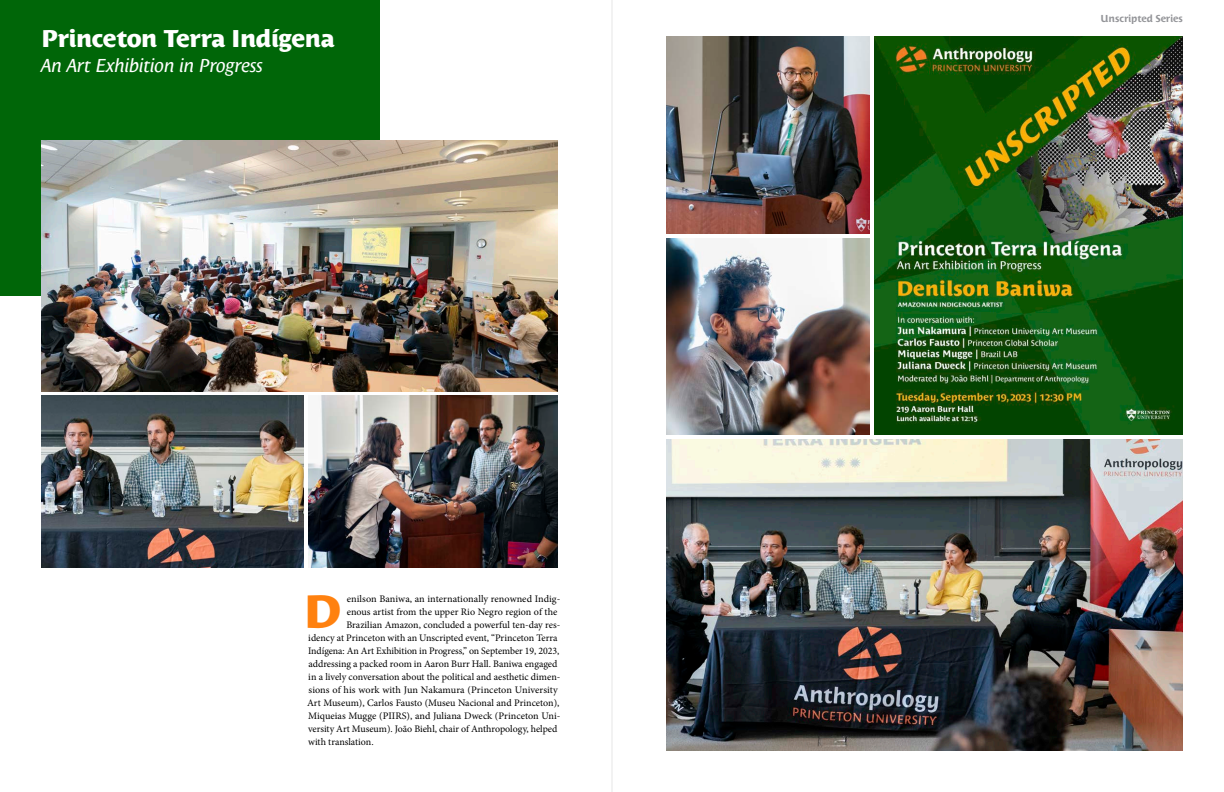
<style>
.page{position:relative;width:1224px;height:792px;background:#fff}
.page>*{position:absolute;margin:0;border:0;box-sizing:border-box;transform-origin:0 0}
.Body_Text_DP{font:800 46.4px "Costa Std";color:#ff810f}
.Section_Title_Red{font:800 24px "Costa Std";letter-spacing:-.03em;color:#fff}
.Section_Title_Red-2{font:italic 18.5px "Costa Std";letter-spacing:-.025em;color:#fff}
.Body_Text_DP-2{font:10px "Minion Pro";color:#000}
.Running_Header_Right{font:700 10px "Costa Std";letter-spacing:-.01em;color:#939498}
</style>
<div class="page">
<hr style="left:612px;top:0;width:1px;height:792px;background:#e6e6e6">
<div style="left:0;top:0;width:380px;height:296px;background:#006608"></div>
<img style="left:41px;top:140px;width:517px;height:252px">
<img style="left:666px;top:238px;width:204px;height:197px">
<img style="left:308px;top:395px;width:250px;height:172px">
<img style="left:41px;top:395px;width:263px;height:172px">
<img style="left:666px;top:36px;width:204px;height:198px">
<img style="left:874px;top:36px;width:309px;height:399px">
<img style="left:666px;top:439px;width:517px;height:312px">
<p class="Section_Title_Red" style="left:41px;top:25px;width:295px">Princeton Terra Indígena</p>
<p class="Section_Title_Red-2" style="left:41px;top:55px;width:224px">An Art Exhibition in Progress</p>
<p class="Body_Text_DP" style="left:304px;top:584px;width:40px">D</p>
<p class="Body_Text_DP-2" style="left:347px;top:592px;width:215px">enilson Baniwa, an internationally renowned Indig-</p>
<p class="Body_Text_DP-2" style="left:347px;top:605px;width:212px">enous artist from the upper Rio Negro region of the</p>
<p class="Body_Text_DP-2" style="left:346px;top:618px;width:215px">Brazilian Amazon, concluded a powerful ten-day res-</p>
<p class="Body_Text_DP-2" style="left:308px;top:631px;width:251px">idency at Princeton with an Unscripted event, “Princeton Terra</p>
<p class="Body_Text_DP-2" style="left:308px;top:644px;width:253px">Indígena: An Art Exhibition in Progress,” on September 19, 2023,</p>
<p class="Body_Text_DP-2" style="left:308px;top:657px;width:251px">addressing a packed room in Aaron Burr Hall. Baniwa engaged</p>
<p class="Body_Text_DP-2" style="left:308px;top:670px;width:254px">in a lively conversation about the political and aesthetic dimen-</p>
<p class="Body_Text_DP-2" style="left:309px;top:683px;width:251px">sions of his work with Jun Nakamura (Princeton University</p>
<p class="Body_Text_DP-2" style="left:307px;top:696px;width:254px">Art Museum), Carlos Fausto (Museu Nacional and Princeton),</p>
<p class="Body_Text_DP-2" style="left:308px;top:709px;width:254px">Miqueias Mugge (PIIRS), and Juliana Dweck (Princeton Uni-</p>
<p class="Body_Text_DP-2" style="left:308px;top:722px;width:251px">versity Art Museum). João Biehl, chair of Anthropology, helped</p>
<p class="Body_Text_DP-2" style="left:308px;top:735px;width:67px">with translation.</p>
<p class="Running_Header_Right" style="left:1101px;top:12px;width:84px">Unscripted Series</p>
</div>
